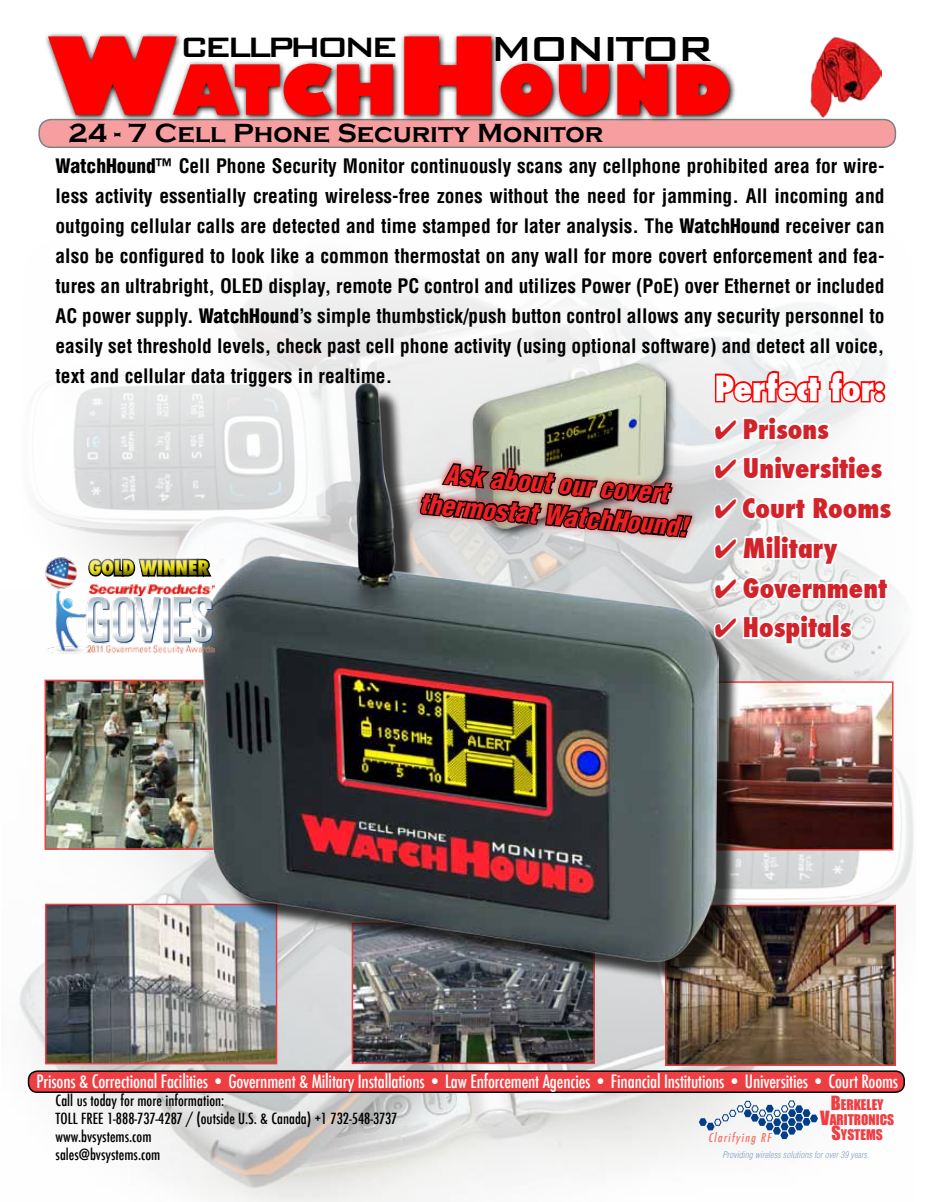
<style>
.page{position:relative;width:932px;height:1202px;background:#fff}
.page>*{position:absolute;margin:0;border:0;box-sizing:border-box;transform-origin:0 0}
.t1{font:800 105px "Gill Sans";color:#f00}
.t2{font:800 67.5px "Gill Sans";letter-spacing:-.01em;color:#f00}
.t3{font:500 46.5px "Bank Gothic";letter-spacing:-.09em;color:#000}
.t4{font:500 37.5px "Bank Gothic";letter-spacing:-.15em;color:#000}
.t5{font:800 condensed 33.75px "Futura";color:#fff}
.t6{font:700 27px "Copperplate Gothic";color:#000}
.t7{font:800 condensed 26.55px "Futura";color:#d2232a}
.t8{font:italic 900 condensed 26.4px/31.7px "Helvetica";color:#ed2124;text-align:center}
.t9{font:800 condensed 19.65px "Futura";color:#ede110}
.t10{font:700 condensed 19.5px/30px "Helvetica";color:#000;text-align:justify}
.t11{font:500 condensed 18px "Futura";letter-spacing:-.01em;color:#fff}
.t12{font:500 condensed 15px/18px "Futura";color:#000}
.t13{font:13.5px/15px "Impact";color:#ef3e42;text-align:center}
.t14{font:italic 500 condensed 12px "Futura";color:#f37465}
.t15{font:italic 300 condensed 9px "Helvetica";color:#819fc4}
.s1{font-size:105px}
.s2{font-weight:900}
.s3{font-size:18px}
</style>
<div class="page">
<img style="left:36px;top:270px;width:847px;height:263px">
<img style="left:19px;top:589px;width:895px;height:613px">
<img style="left:48px;top:906px;width:226px;height:155px">
<div style="left:45px;top:903px;width:232px;height:161px;border:2px solid #ef3e42"></div>
<img style="left:355px;top:982px;width:237px;height:79px">
<div style="left:352px;top:922px;width:243px;height:142px;border:2px solid #ef3e42"></div>
<img style="left:48px;top:682px;width:153px;height:165px">
<div style="left:45px;top:679px;width:195px;height:171px;border:2px solid #ef3e42"></div>
<img style="left:739px;top:684px;width:151px;height:163px">
<div style="left:700px;top:681px;width:193px;height:169px;border:2px solid #ef3e42"></div>
<img style="left:668px;top:908px;width:225px;height:155px">
<div style="left:665px;top:905px;width:231px;height:161px;border:2px solid #ef3e42"></div>
<div style="left:208px;top:389px;width:531px;height:593px;background:#000;opacity:.75"></div>
<img style="left:201px;top:381px;width:517px;height:581px">
<svg style="left:698px;top:1100px;width:121px;height:40px"></svg>
<svg style="left:711px;top:354px;width:184px;height:293px"></svg>
<div style="left:39px;top:120px;width:856px;height:27px;background:#f79ea0;border-radius:12px"></div>
<div style="left:38px;top:119px;width:858px;height:29px;border:2px solid #000;border-radius:12px"></div>
<svg style="left:44px;top:33px;width:693px;height:90px"></svg>
<div style="left:29px;top:1071px;width:875px;height:21px;background:#ef3e42;border-radius:9px"></div>
<div style="left:28px;top:1070px;width:877px;height:23px;border:2px solid #000;border-radius:9px"></div>
<img style="left:810px;top:37px;width:72px;height:80px">
<svg style="left:22px;top:533px;width:214px;height:145px"></svg>
<img style="left:30px;top:551px;width:184px;height:104px">
<div style="left:69px;top:546px;width:168px;height:48px;background:#000;opacity:.75"></div>
<div style="left:469px;top:360px;width:208px;height:180px;background:#000;opacity:.75"></div>
<img style="left:472px;top:363px;width:193px;height:91px">
<img style="left:413px;top:454px;width:289px;height:116px">
<h1 class="t1" style="left:48px;top:10px;width:131px">W</h1>
<h3 class="t6" style="left:69px;top:118px;width:536px">24 - 7 Cell Phone Security Monitor</h3>
<h2 class="t2" style="left:173px;top:48px;width:560px">ATCH<span class="s1">H</span>OUND</h2>
<h3 class="t4" style="left:179px;top:27px;width:221px">CELLPHONE</h3>
<h3 class="t3" style="left:490px;top:24px;width:226px">MONITOR</h3>
<p class="t10" style="left:56px;top:150px;width:830px"><span class="s2">WatchHound</span>™ Cell Phone Security Monitor continuously scans any cellphone prohibited area for wire&shy;less activity essentially creating wireless-free zones without the need for jamming. All incoming and outgoing cellular calls are detected and time stamped for later analysis. The <span class="s2">WatchHound</span> receiver can also be configured to look like a common thermostat on any wall for more covert enforcement and fea&shy;tures an ultrabright, OLED display, remote PC control and utilizes Power (PoE) over Ethernet or included AC power supply. <span class="s2">WatchHound</span>’s simple thumbstick/push button control allows any security personnel to easily set threshold levels, check past cell phone activity (using optional software) and detect all voice, text and cellular data triggers in realtime.</p>
<h3 class="t5" style="left:715px;top:365px;width:171px">Perfect for:</h3>
<p class="t9" style="left:89px;top:554px;width:122px">GOLD WINNER</p>
<h3 class="t8" style="left:423px;top:456px;width:271px;rotate:5deg">Ask about our covert thermostat WatchHound!</h3>
<h3 class="t7" style="left:714px;top:411px;width:116px">✔ Prisons</h3>
<h3 class="t7" style="left:714px;top:450px;width:169px">✔ Universities</h3>
<h3 class="t7" style="left:714px;top:490px;width:178px">✔ Court Rooms</h3>
<h3 class="t7" style="left:714px;top:530px;width:125px">✔ Military</h3>
<h3 class="t7" style="left:714px;top:570px;width:174px">✔ Government</h3>
<h3 class="t7" style="left:714px;top:609px;width:139px">✔ Hospitals</h3>
<p class="t11" style="left:36px;top:1069px;width:863px">Prisons &amp; Correctional Facilities • Government &amp; Military Installations • Law Enforcement Agencies • Financial Institutions • Universities • Court Rooms</p>
<p class="t12" style="left:56px;top:1091px;width:343px">Call us today for more information:<br>TOLL FREE 1-888-737-4287 / (outside U.S. &amp; Canada) +1 732-548-3737 www.bvsystems.com<br>sales@bvsystems.com</p>
<p class="t13" style="left:820px;top:1096px;width:75px"><span class="s3">B</span>ERKELEY<br><span class="s3">V</span>ARITRONICS<br><span class="s3">S</span>YSTEMS</p>
<p class="t15" style="left:722px;top:1150px;width:148px">Providing wireless solutions for over 39 years.</p>
<p class="t14" style="left:708px;top:1130px;width:67px">Clarifying RF</p>
</div>
